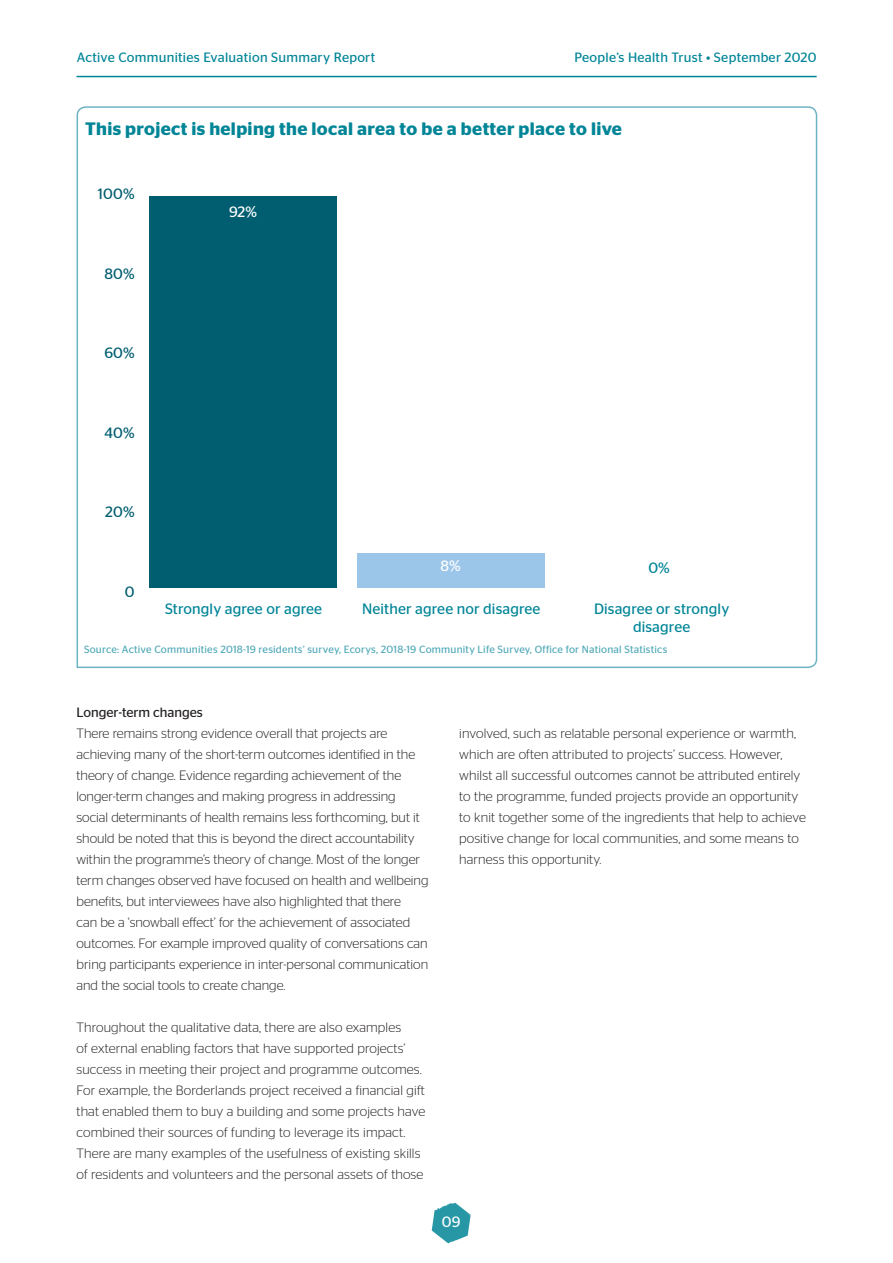
<style>
.page{position:relative;width:893px;height:1263px;background:#fff}
.page>*{position:absolute;margin:0;border:0;box-sizing:border-box;transform-origin:0 0}
.t1{font:600 18px "Stag Sans";letter-spacing:.02em;color:#008597}
.t2{font:15px/18px "Stag Sans";letter-spacing:.01em;color:#008597;text-align:center}
.t3{font:15px "Stag Sans";letter-spacing:.01em;color:#005e70}
.t4{font:15px "Stag Sans";color:#fff}
.t5{font:300 13.5px/21px "Stag Sans";color:#231f20}
.t6{font:13.5px "Stag Sans";letter-spacing:.02em;color:#008597}
.t7{font:13.5px "Stag Sans";color:#231f20}
.t8{font:10.5px "Stag Sans";letter-spacing:.02em;color:#51a9b8}
</style>
<div class="page">
<hr style="left:77px;top:76px;width:740px;height:1px;background:#008597">
<svg style="left:432px;top:1202px;width:39px;height:41px"></svg>
<svg style="left:76px;top:106px;width:742px;height:563px"></svg>
<div style="left:149px;top:197px;width:188px;height:391px;background:#005e70"></div>
<div style="left:357px;top:553px;width:187px;height:34px;background:#9bc6ea"></div>
<p class="t6" style="left:77px;top:49px;width:300px">Active Communities Evaluation Summary Report</p>
<p class="t6" style="left:574px;top:49px;width:244px">People’s Health Trust • September 2020</p>
<h1 class="t1" style="left:85px;top:118px;width:538px">This project is helping the local area to be a better place to live</h1>
<p class="t3" style="left:98px;top:186px;width:38px">100%</p>
<p class="t3" style="left:104px;top:265px;width:32px">80%</p>
<p class="t3" style="left:104px;top:345px;width:32px">60%</p>
<p class="t3" style="left:105px;top:424px;width:32px">40%</p>
<p class="t3" style="left:105px;top:504px;width:31px">20%</p>
<p class="t3" style="left:125px;top:583px;width:11px">0</p>
<p class="t4" style="left:229px;top:203px;width:30px">92%</p>
<p class="t2" style="left:165px;top:600px;width:159px">Strongly agree or agree</p>
<p class="t4" style="left:441px;top:557px;width:22px">8%</p>
<p class="t2" style="left:362px;top:600px;width:180px">Neither agree nor disagree</p>
<p class="t2" style="left:648px;top:559px;width:23px">0%</p>
<p class="t2" style="left:594px;top:600px;width:137px">Disagree or strongly disagree</p>
<p class="t8" style="left:84px;top:643px;width:585px">Source: Active Communities 2018-19 residents’ survey, Ecorys, 2018-19 Community Life Survey, Office for National Statistics</p>
<p class="t7" style="left:77px;top:704px;width:128px">Longer-term changes</p>
<p class="t5" style="left:77px;top:722px;width:353px">There remains strong evidence overall that projects are achieving many of the short-term outcomes identified in the theory of change. Evidence regarding achievement of the longer-term changes and making progress in addressing social determinants of health remains less forthcoming, but it should be noted that this is beyond the direct accountability within the programme’s theory of change. Most of the longer term changes observed have focused on health and wellbeing benefits, but interviewees have also highlighted that there<br>can be a ‘snowball effect’ for the achievement of associated outcomes. For example improved quality of conversations can bring participants experience in inter-personal communication and the social tools to create change.</p>
<p class="t5" style="left:77px;top:1016px;width:350px">Throughout the qualitative data, there are also examples<br>of external enabling factors that have supported projects’ success in meeting their project and programme outcomes.<br>For example, the Borderlands project received a financial gift that enabled them to buy a building and some projects have combined their sources of funding to leverage its impact.<br>There are many examples of the usefulness of existing skills of residents and volunteers and the personal assets of those</p>
<p class="t5" style="left:459px;top:723px;width:348px">involved, such as relatable personal experience or warmth, which are often attributed to projects’ success. However, whilst all successful outcomes cannot be attributed entirely to the programme, funded projects provide an opportunity to knit together some of the ingredients that help to achieve positive change for local communities, and some means to harness this opportunity.</p>
<p class="t4" style="left:442px;top:1213px;width:20px">09</p>
</div>
